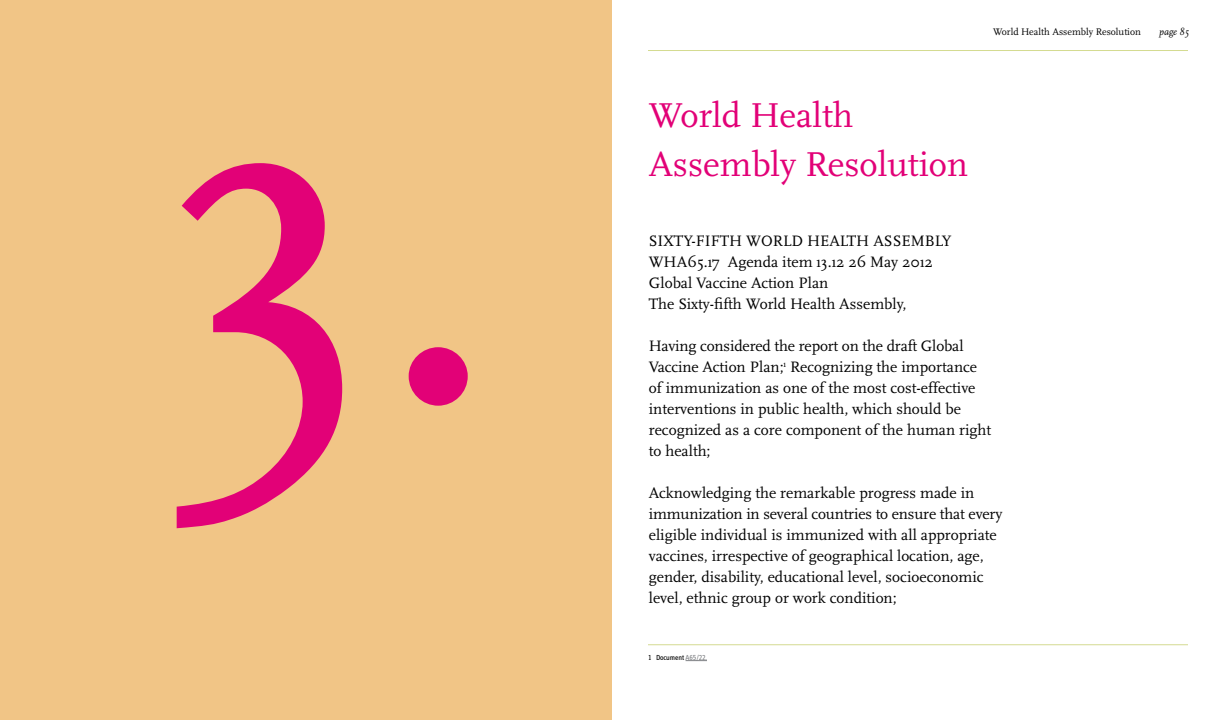
<style>
.page{position:relative;width:1224px;height:720px;background:#fff}
.page>*{position:absolute;margin:0;border:0;box-sizing:border-box;transform-origin:0 0}
.t1{font:500px "Scala";color:#e20177}
.t2{font:36px/49px "Scala";color:#e20177}
.t3{font:15.8px/21px "Scala";color:#000}
.t4{font:10px "Scala";color:#000}
.t5{font:italic 10px "Scala";color:#000}
.t6{font:7.5px "Info";color:#000}
.s1{color:#808285}
</style>
<div class="page">
<hr style="left:648px;top:50px;width:540px;height:1px;background:#d4db91">
<hr style="left:648px;top:644px;width:540px;height:1px;background:#d4db91">
<div style="left:0;top:0;width:612px;height:720px;background:#f1c586"></div>
<svg style="left:686px;top:660px;width:21px;height:1px"></svg>
<h1 class="t1" style="left:160px;top:-61px;width:342px">3.</h1>
<h2 class="t2" style="left:649px;top:91px;width:321px">World Health<br>Assembly Resolution</h2>
<p class="t4" style="left:993px;top:26px;width:149px">World Health Assembly Resolution</p>
<p class="t5" style="left:1159px;top:26px;width:31px">page 85</p>
<p class="t3" style="left:649px;top:231px;width:304px">SIXTY-FIFTH WORLD HEALTH ASSEMBLY WHA65.17 Agenda item 13.12 26 May 2012<br>Global Vaccine Action Plan<br>The Sixty-fifth World Health Assembly,</p>
<p class="t3" style="left:649px;top:336px;width:344px">Having considered the report on the draft Global Vaccine Action Plan;<sup>1</sup> Recognizing the importance of immunization as one of the most cost-effective interventions in public health, which should be recognized as a core component of the human right to health;</p>
<p class="t3" style="left:649px;top:483px;width:355px">Acknowledging the remarkable progress made in immunization in several countries to ensure that every eligible individual is immunized with all appropriate vaccines, irrespective of geographical location, age, gender, disability, educational level, socioeconomic level, ethnic group or work condition;</p>
<p class="t6" style="left:648px;top:653px;width:61px">1 Document <span class="s1">A65/22.</span></p>
</div>
